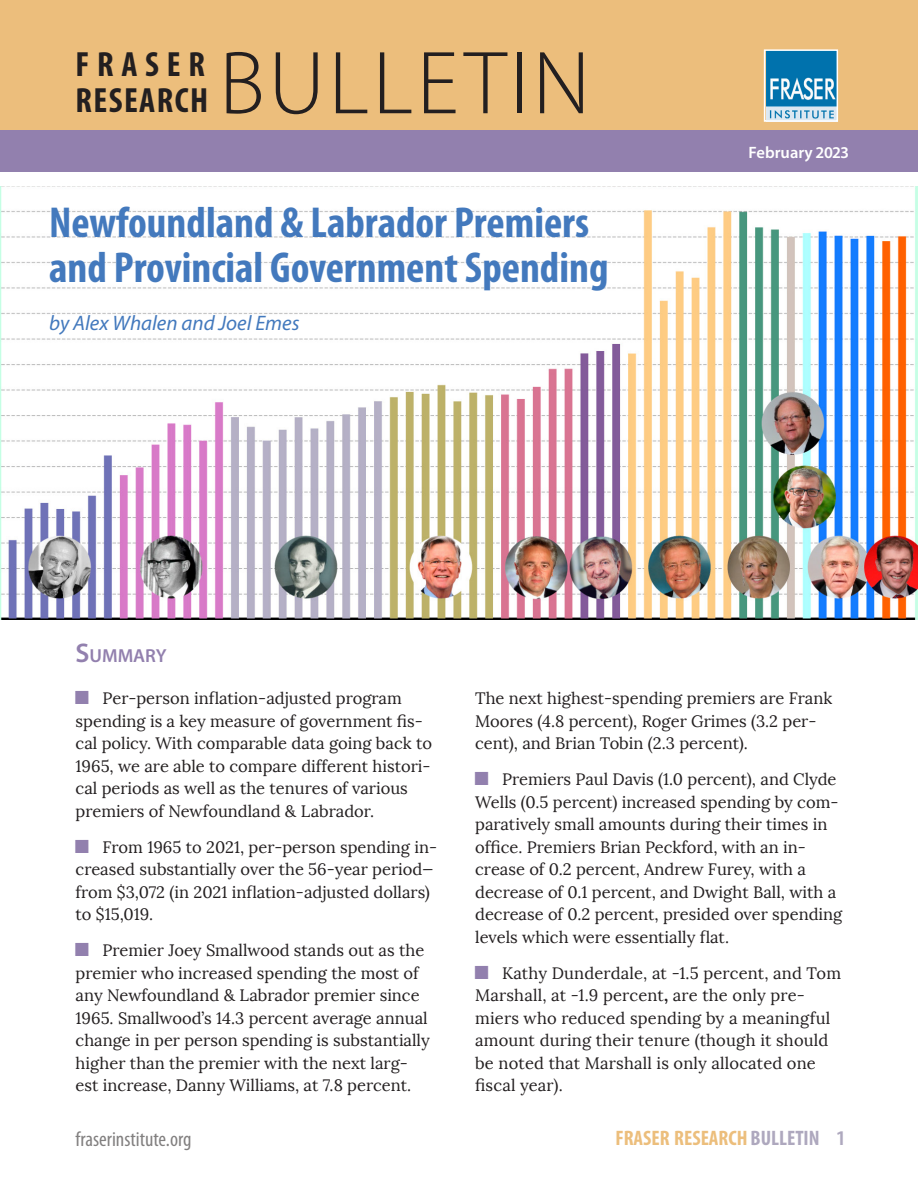
<style>
.page{position:relative;width:918px;height:1188px;background:#fff}
.page>*{position:absolute;margin:0;border:0;box-sizing:border-box;transform-origin:0 0}
.t1{font:300 90.3px "Myriad Pro";letter-spacing:.04em;color:#231f20}
.Head_1{font:700 condensed 43.5px/45px "Myriad Pro";color:#4379bd}
.t2{font:700 condensed 35.1px/36px "Myriad Pro";letter-spacing:.04em;color:#231f20}
.t3{font:700 condensed 21px "Myriad Pro";color:#ecbe7c}
.author_byline{font:italic 21px "Myriad Pro";color:#4379bd}
.t4{font:condensed 21px "Myriad Pro";color:#828080}
.Head_2{font:600 18.9px "Myriad Pro";color:#9280ae}
.t5{font:16.5px/22.5px "Lora";color:#231f20}
.t6{font:600 16.5px "Myriad Pro";color:#fff}
.s1{font-size:27px}
.s2{font-weight:700}
.s3{color:#aea8be}
.s4{font-weight:600;font-stretch:normal;color:#aea8be}
</style>
<div class="page">
<img style="left:0;top:187px;width:918px;height:433px">
<div style="left:0;top:0;width:918px;height:130px;background:#ecbe7c"></div>
<div style="left:0;top:130px;width:918px;height:42px;background:#9280ae"></div>
<img style="left:767px;top:52px;width:68px;height:67px">
<div style="left:764px;top:49px;width:74px;height:73px;border:2px solid #fff"></div>
<p class="t2" style="left:76px;top:45px;width:134px">FRASER<br>RESEARCH</p>
<p class="t1" style="left:219px;top:34px;width:373px">BULLETIN</p>
<p class="Head_1" style="left:49px;top:199px;width:561px">Newfoundland &amp; Labrador Premiers and Provincial Government Spending</p>
<p class="author_byline" style="left:49px;top:310px;width:252px">by Alex Whalen and Joel Emes</p>
<p class="Head_2" style="left:75px;top:644px;width:93px"><span class="s1">S</span>UMMARY</p>
<p class="t6" style="left:749px;top:142px;width:101px">February 2023</p>
<p class="t5" style="left:76px;top:687px;width:358px;text-indent:27px">Per-person inflation-adjusted program spending is a key measure of government fis&shy;cal policy. With comparable data going back to 1965, we are able to compare different histori&shy;cal periods as well as the tenures of various premiers of Newfoundland &amp; Labrador.</p>
<p class="t5" style="left:76px;top:836px;width:363px;text-indent:27px">From 1965 to 2021, per-person spending in&shy;creased substantially over the 56-year period— from $3,072 (in 2021 inflation-adjusted dollars) to $15,019.</p>
<p class="t5" style="left:76px;top:939px;width:356px;text-indent:27px">Premier Joey Smallwood stands out as the premier who increased spending the most of any Newfoundland &amp; Labrador premier since 1965. Smallwood’s 14.3 percent average annual change in per person spending is substantially higher than the premier with the next larg&shy;est increase, Danny Williams, at 7.8 percent.</p>
<p class="t5" style="left:475px;top:687px;width:359px">The next highest-spending premiers are Frank<br>Moores (4.8 percent), Roger Grimes (3.2 per&shy;cent), and Brian Tobin (2.3 percent).</p>
<p class="t5" style="left:475px;top:768px;width:369px;text-indent:27px">Premiers Paul Davis (1.0 percent), and Clyde Wells (0.5 percent) increased spending by com&shy;paratively small amounts during their times in office. Premiers Brian Peckford, with an in&shy;crease of 0.2 percent, Andrew Furey, with a decrease of 0.1 percent, and Dwight Ball, with a decrease of 0.2 percent, presided over spending levels which were essentially flat.</p>
<p class="t5" style="left:475px;top:962px;width:367px;text-indent:27px">Kathy Dunderdale, at -1.5 percent, and Tom Marshall, at -1.9 percent<span class="s2">,</span> are the only pre&shy;miers who reduced spending by a meaningful amount during their tenure (though it should be noted that Marshall is only allocated one fiscal year).</p>
<p class="t4" style="left:76px;top:1127px;width:117px">fraserinstitute.org</p>
<p class="t3" style="left:616px;top:1125px;width:231px">FRASER RESEARCH <span class="s3">BULLETIN</span> <span class="s4">1</span></p>
</div>
